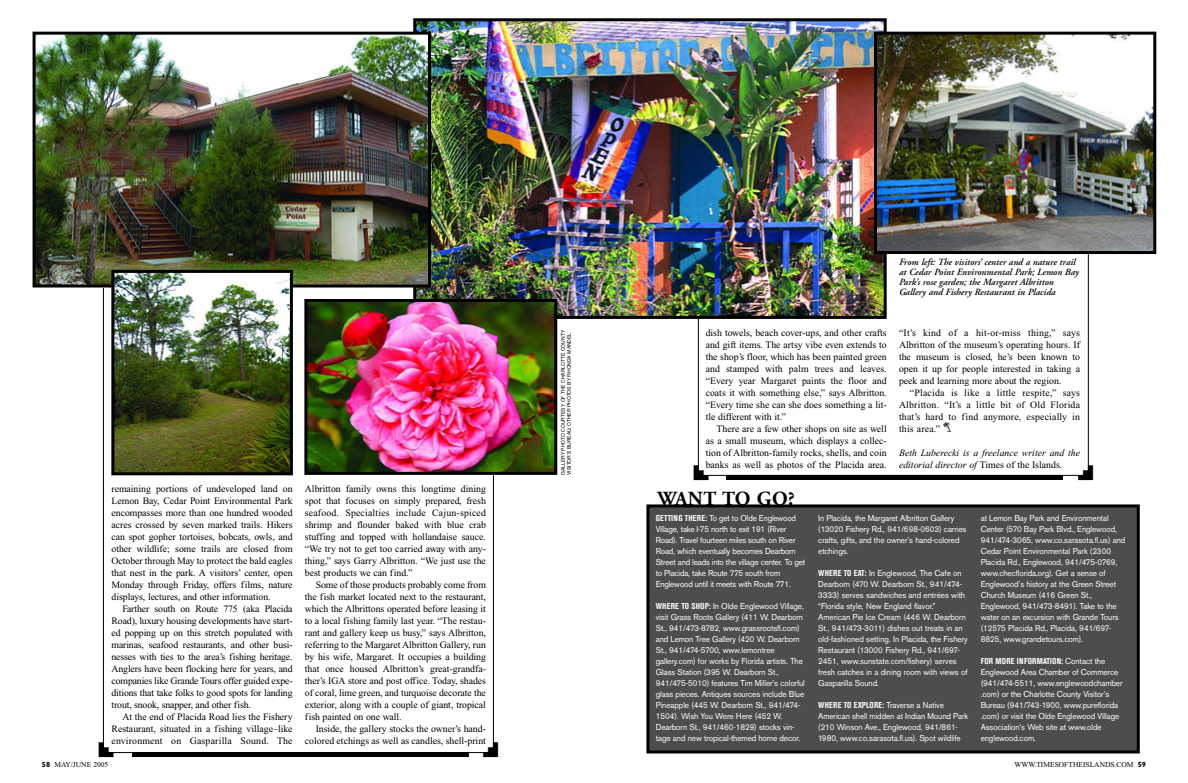
<style>
.page{position:relative;width:1188px;height:783px;background:#fff}
.page>*{position:absolute;margin:0;border:0;box-sizing:border-box;transform-origin:0 0}
.t1{font:700 20px "Adobe Garamond";letter-spacing:.02em;color:#000}
.t2{font:18px "Altemus Borders Two";color:#000}
.t3{font:9.8px/12px "Times New Roman";color:#000;text-align:justify}
.t4{font:italic 9.8px/12px "Times New Roman";color:#000}
.t5{font:italic 600 9.5px/10px "Adobe Garamond";color:#000}
.t6{font:8.5px/11px "Akzidenz Grotesk BE";letter-spacing:-.01em;color:#fff;scale:.95 1}
.t7{font:7.5px "Times New Roman";color:#000}
.t8{font:5px/6px "Helvetica";color:#000}
.s1{font-family:"Dinosaurs"}
.s2{font-style:normal}
.s3{font-weight:700;font-stretch:condensed}
.s4{font-family:"Gill Sans";font-weight:700}
</style>
<div class="page">
<hr style="left:132px;top:753px;width:336px;height:4px;background:#000">
<hr style="left:103px;top:288px;width:1px;height:464px;background:#000">
<hr style="left:104px;top:752px;width:390px;height:1px;background:#000">
<hr style="left:493px;top:269px;width:1px;height:483px;background:#000">
<hr style="left:727px;top:476px;width:336px;height:4px;background:#000">
<hr style="left:698px;top:317px;width:1px;height:157px;background:#000">
<hr style="left:699px;top:475px;width:390px;height:1px;background:#000">
<hr style="left:1088px;top:249px;width:1px;height:226px;background:#000">
<img style="left:417px;top:22px;width:466px;height:293px">
<div style="left:413px;top:18px;width:474px;height:301px;border:3px solid #000"></div>
<img style="left:878px;top:36px;width:274px;height:214px">
<div style="left:874px;top:32px;width:282px;height:222px;border:3px solid #000"></div>
<div style="left:649px;top:507px;width:488px;height:243px;background:#4d4d4d"></div>
<div style="left:646px;top:504px;width:494px;height:249px;border:3px solid #000"></div>
<img style="left:37px;top:36px;width:390px;height:248px">
<div style="left:33px;top:32px;width:398px;height:256px;border:3px solid #000"></div>
<img style="left:308px;top:303px;width:245px;height:168px">
<div style="left:304px;top:299px;width:253px;height:176px;border:3px solid #000"></div>
<img style="left:115px;top:274px;width:174px;height:197px">
<div style="left:111px;top:270px;width:182px;height:205px;border:3px solid #000"></div>
<p class="t3" style="left:112px;top:484px;width:183px">remaining portions of undeveloped land on Lemon Bay, Cedar Point Environmental Park encompasses more than one hundred wooded acres crossed by seven marked trails. Hikers can spot gopher tortoises, bobcats, owls, and other wildlife; some trails are closed from October through May to protect the bald eagles that nest in the park. A visitors’ center, open Monday through Friday, offers films, nature displays, lectures, and other information.</p>
<p class="t3" style="left:112px;top:604px;width:183px;text-indent:11px">Farther south on Route 775 (aka Placida Road), luxury housing developments have start&shy;ed popping up on this stretch populated with marinas, seafood restaurants, and other busi&shy;nesses with ties to the area’s fishing heritage.<br>Anglers have been flocking here for years, and companies like Grande Tours offer guided expe&shy;ditions that take folks to good spots for landing trout, snook, snapper, and other fish.</p>
<p class="t3" style="left:112px;top:712px;width:183px;text-indent:11px">At the end of Placida Road lies the Fishery Restaurant, situated in a fishing village–like environment on Gasparilla Sound. The</p>
<p class="t3" style="left:305px;top:484px;width:183px">Albritton family owns this longtime dining spot that focuses on simply prepared, fresh seafood. Specialties include Cajun-spiced shrimp and flounder baked with blue crab stuffing and topped with hollandaise sauce. “We try not to get too carried away with any&shy;thing,” says Garry Albritton. “We just use the best products we can find.”</p>
<p class="t3" style="left:305px;top:580px;width:183px;text-indent:11px">Some of those products probably come from the fish market located next to the restaurant, which the Albrittons operated before leasing it to a local fishing family last year. “The restau&shy;rant and gallery keep us busy,” says Albritton, referring to the Margaret Albritton Gallery, run by his wife, Margaret. It occupies a building that once housed Albritton’s great-grandfa&shy;ther’s IGA store and post office. Today, shades of coral, lime green, and turquoise decorate the exterior, along with a couple of giant, tropical fish painted on one wall.</p>
<p class="t3" style="left:305px;top:724px;width:183px;text-align:right">Inside, the gallery stocks the owner’s hand&shy;colored etchings as well as candles, shell-print</p>
<h2 class="t2" style="left:99px;top:740px;width:19px">k</h2>
<h2 class="t2" style="left:480px;top:740px;width:19px">i</h2>
<p class="t8" style="left:561px;top:475px;width:146px;rotate:-90deg">GALLERY PHOTO COURTESY OF THE CHARLOTTE COUNTY<br>VISITOR’S BUREAU; OTHER PHOTOS BY RHONDA MANDEL</p>
<p class="t5" style="left:899px;top:258px;width:181px">From left: The visitors’ center and a nature trail at Cedar Point Environmental Park; Lemon Bay Park’s rose garden; the Margaret Albritton Gallery and Fishery Restaurant in Placida</p>
<p class="t3" style="left:706px;top:328px;width:183px">dish towels, beach cover-ups, and other crafts and gift items. The artsy vibe even extends to the shop’s floor, which has been painted green and stamped with palm trees and leaves. “Every year Margaret paints the floor and coats it with something else,” says Albritton. “Every time she can she does something a lit&shy;tle different with it.”</p>
<p class="t3" style="left:706px;top:424px;width:183px;text-indent:11px">There are a few other shops on site as well as a small museum, which displays a collec&shy;tion of Albritton-family rocks, shells, and coin banks as well as photos of the Placida area.</p>
<p class="t3" style="left:899px;top:328px;width:183px">“It’s kind of a hit-or-miss thing,” says Albritton of the museum’s operating hours. If the museum is closed, he’s been known to open it up for people interested in taking a peek and learning more about the region.</p>
<p class="t3" style="left:899px;top:388px;width:183px;text-indent:11px">“Placida is like a little respite,” says Albritton. “It’s a little bit of Old Florida that’s hard to find anymore, especially in this area.” <span class="s1">n</span></p>
<p class="t4" style="left:899px;top:448px;width:183px">Beth Luberecki is a freelance writer and the editorial director of <span class="s2">Times of the Islands.</span></p>
<h2 class="t2" style="left:694px;top:463px;width:19px">k</h2>
<h2 class="t2" style="left:1075px;top:463px;width:19px">i</h2>
<h1 class="t1" style="left:658px;top:490px;width:139px">WANT TO GO?</h1>
<p class="t6" style="left:656px;top:514px;width:159px"><span class="s3">GETTING THERE:</span> To get to Olde Englewood Village, take I-75 north to exit 191 (River Road). Travel fourteen miles south on River Road, which eventually becomes Dearborn Street and leads into the village center. To get to Placida, take Route 775 south from Englewood until it meets with Route 771.</p>
<p class="t6" style="left:656px;top:602px;width:159px"><span class="s3">WHERE TO SHOP:</span> In Olde Englewood Village, visit Grass Roots Gallery (411 W. Dearborn St., 941/473-8782, www.grassrootsfl.com) and Lemon Tree Gallery (420 W. Dearborn St., 941/474-5700, www.lemontree gallery.com) for works by Florida artists. The Glass Station (395 W. Dearborn St., 941/475-5010) features Tim Miller’s colorful glass pieces. Antiques sources include Blue Pineapple (445 W. Dearborn St., 941/474- 1504). Wish You Were Here (452 W.<br>Dearborn St., 941/460-1829) stocks vin&shy;tage and new tropical-themed home decor.</p>
<p class="t6" style="left:818px;top:514px;width:157px">In Placida, the Margaret Albritton Gallery (13020 Fishery Rd., 941/698-0603) carries crafts, gifts, and the owner’s hand-colored etchings.</p>
<p class="t6" style="left:818px;top:569px;width:159px"><span class="s3">WHERE TO EAT:</span> In Englewood, The Cafe on Dearborn (470 W. Dearborn St., 941/474- 3333) serves sandwiches and entrées with “Florida style, New England flavor.” American Pie Ice Cream (446 W. Dearborn St., 941/473-3011) dishes out treats in an old-fashioned setting. In Placida, the Fishery Restaurant (13000 Fishery Rd., 941/697- 2451, www.sunstate.com/fishery) serves fresh catches in a dining room with views of Gasparilla Sound.</p>
<p class="t6" style="left:818px;top:701px;width:159px"><span class="s3">WHERE TO EXPLORE:</span> Traverse a Native American shell midden at Indian Mound Park (210 Winson Ave., Englewood, 941/861- 1980, www.co.sarasota.fl.us). Spot wildlife</p>
<p class="t6" style="left:981px;top:514px;width:154px">at Lemon Bay Park and Environmental Center (570 Bay Park Blvd., Englewood, 941/474-3065, www.co.sarasota.fl.us) and Cedar Point Environmental Park (2300<br>Placida Rd., Englewood, 941/475-0769, www.checflorida.org). Get a sense of Englewood’s history at the Green Street Church Museum (416 Green St., Englewood, 941/473-8491). Take to the water on an excursion with Grande Tours (12575 Placida Rd., Placida, 941/697- 8825, www.grandetours.com).</p>
<p class="t6" style="left:981px;top:657px;width:151px"><span class="s3">FOR MORE INFORMATION:</span> Contact the Englewood Area Chamber of Commerce (941/474-5511, www.englewoodchamber .com) or the Charlotte County Visitor’s Bureau (941/743-1900, www.pureflorida .com) or visit the Olde Englewood Village Association’s Web site at www.olde englewood.com.</p>
<p class="t7" style="left:42px;top:761px;width:68px"><span class="s4">58</span> MAY/JUNE 2005</p>
<p class="t7" style="left:1014px;top:761px;width:133px">WWW.TIMESOFTHEISLANDS.COM <span class="s4">59</span></p>
</div>
